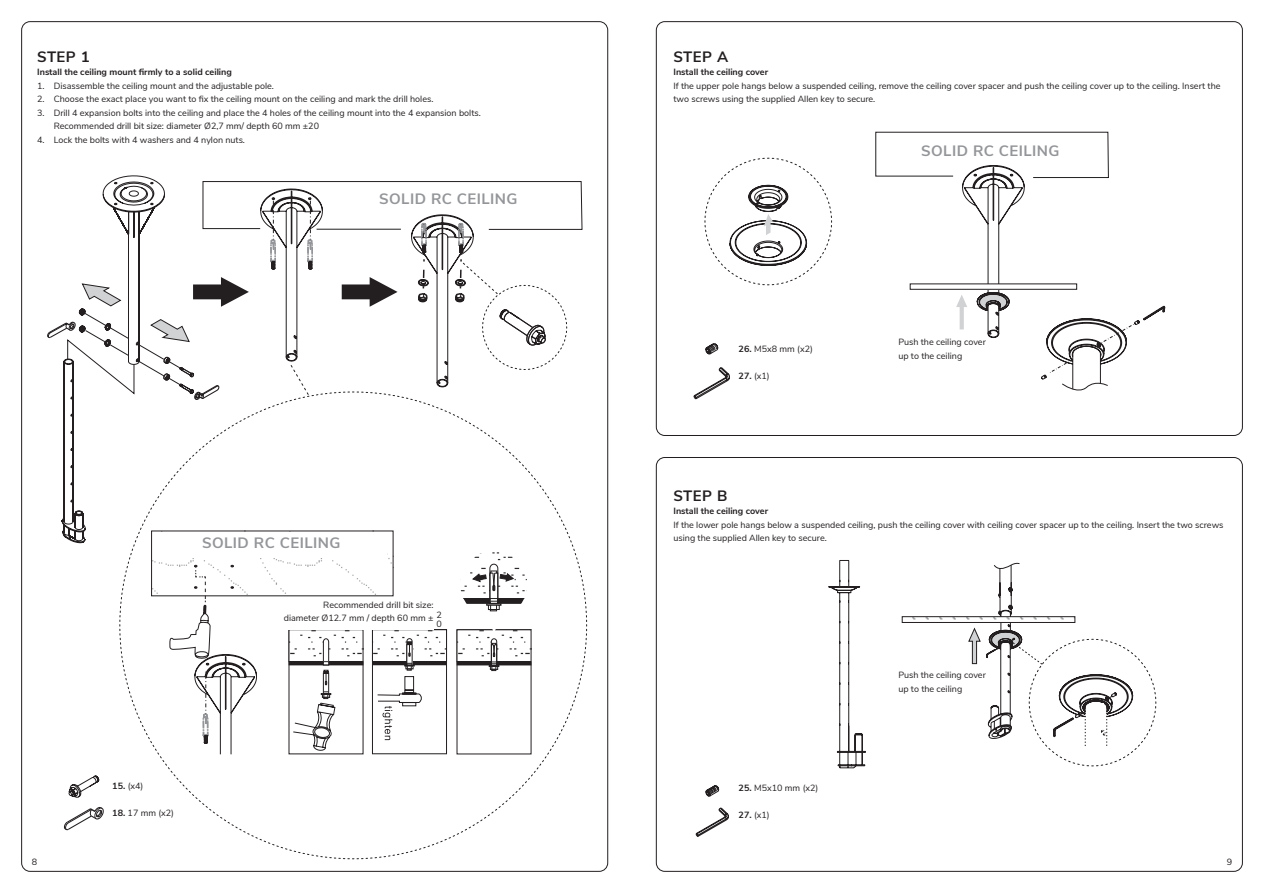
<style>
.page{position:relative;width:1263px;height:893px;background:#fff}
.page>*{position:absolute;margin:0;border:0;box-sizing:border-box;transform-origin:0 0}
.t1{font:700 15px "Nunito Sans";letter-spacing:.03em;color:#939598}
.t2{font:700 15px "Nunito Sans";letter-spacing:.03em;color:#231f20}
.t3{font:9px/13.5px "Nunito Sans";color:#231f20}
.t4{font:700 9px "Nunito Sans";color:#231f20}
.s1{font-weight:700}
</style>
<div class="page">
<svg style="left:828px;top:560px;width:38px;height:209px"></svg>
<img style="left:912px;top:618px;width:56px;height:2px">
<div style="left:902px;top:616px;width:173px;height:7px;border:1px solid #231f20"></div>
<svg style="left:695px;top:807px;width:34px;height:30px"></svg>
<svg style="left:705px;top:785px;width:14px;height:12px"></svg>
<svg style="left:693px;top:343px;width:37px;height:57px"></svg>
<svg style="left:875px;top:131px;width:291px;height:260px"></svg>
<svg style="left:968px;top:562px;width:189px;height:205px"></svg>
<svg style="left:704px;top:157px;width:128px;height:129px"></svg>
<svg style="left:47px;top:175px;width:536px;height:580px"></svg>
<svg style="left:64px;top:807px;width:40px;height:24px"></svg>
<svg style="left:68px;top:775px;width:31px;height:23px"></svg>
<h1 class="t2" style="left:37px;top:46px;width:54px">STEP 1</h1>
<p class="t4" style="left:37px;top:66px;width:196px">Install the ceiling mount firmly to a solid ceiling</p>
<p class="t3" style="left:37px;top:78px;width:238px">1. Disassemble the ceiling mount and the adjustable pole.</p>
<p class="t3" style="left:37px;top:92px;width:398px">2. Choose the exact place you want to fix the ceiling mount on the ceiling and mark the drill holes.</p>
<p class="t3" style="left:54px;top:105px;width:429px;text-indent:-16px">3. Drill 4 expansion bolts into the ceiling and place the 4 holes of the ceiling mount into the 4 expansion bolts.<br>Recommended drill bit size: diameter Ø2,7 mm/ depth 60 mm ±20</p>
<p class="t3" style="left:37px;top:132px;width:209px">4. Lock the bolts with 4 washers and 4 nylon nuts.</p>
<h1 class="t1" style="left:379px;top:187px;width:140px">SOLID RC CEILING</h1>
<h1 class="t1" style="left:202px;top:532px;width:140px">SOLID RC CEILING</h1>
<p class="t3" style="left:112px;top:779px;width:33px"><span class="s1">15.</span> (x4)</p>
<p class="t3" style="left:112px;top:806px;width:63px"><span class="s1">18.</span> 17 mm (x2)</p>
<p class="t3" style="left:284px;top:597px;width:159px;text-indent:39px">Recommended drill bit size: diameter Ø12.7 mm / depth 60 mm ± 2</p>
<p class="t3" style="left:436px;top:616px;width:7px">0</p>
<h1 class="t2" style="left:673px;top:46px;width:56px">STEP A</h1>
<p class="t4" style="left:673px;top:66px;width:96px">Install the ceiling cover</p>
<p class="t3" style="left:673px;top:78px;width:548px">If the upper pole hangs below a suspended ceiling, remove the ceiling cover spacer and push the ceiling cover up to the ceiling. Insert the two screws using the supplied Allen key to secure.</p>
<p class="t3" style="left:739px;top:342px;width:76px"><span class="s1">26.</span> M5x8 mm (x2)</p>
<p class="t3" style="left:739px;top:369px;width:33px"><span class="s1">27.</span> (x1)</p>
<h1 class="t1" style="left:921px;top:140px;width:140px">SOLID RC CEILING</h1>
<p class="t3" style="left:898px;top:335px;width:89px">Push the ceiling cover up to the ceiling</p>
<h1 class="t2" style="left:673px;top:484px;width:55px">STEP B</h1>
<p class="t4" style="left:673px;top:504px;width:96px">Install the ceiling cover</p>
<p class="t3" style="left:673px;top:517px;width:551px">If the lower pole hangs below a suspended ceiling, push the ceiling cover with ceiling cover spacer up to the ceiling. Insert the two screws using the supplied Allen key to secure.</p>
<p class="t3" style="left:739px;top:780px;width:81px"><span class="s1">25.</span> M5x10 mm (x2)</p>
<p class="t3" style="left:739px;top:807px;width:33px"><span class="s1">27.</span> (x1)</p>
<p class="t3" style="left:898px;top:668px;width:89px">Push the ceiling cover up to the ceiling</p>
<p class="t3" style="left:32px;top:854px;width:7px">8</p>
<p class="t3" style="left:1227px;top:854px;width:7px">9</p>
</div>
